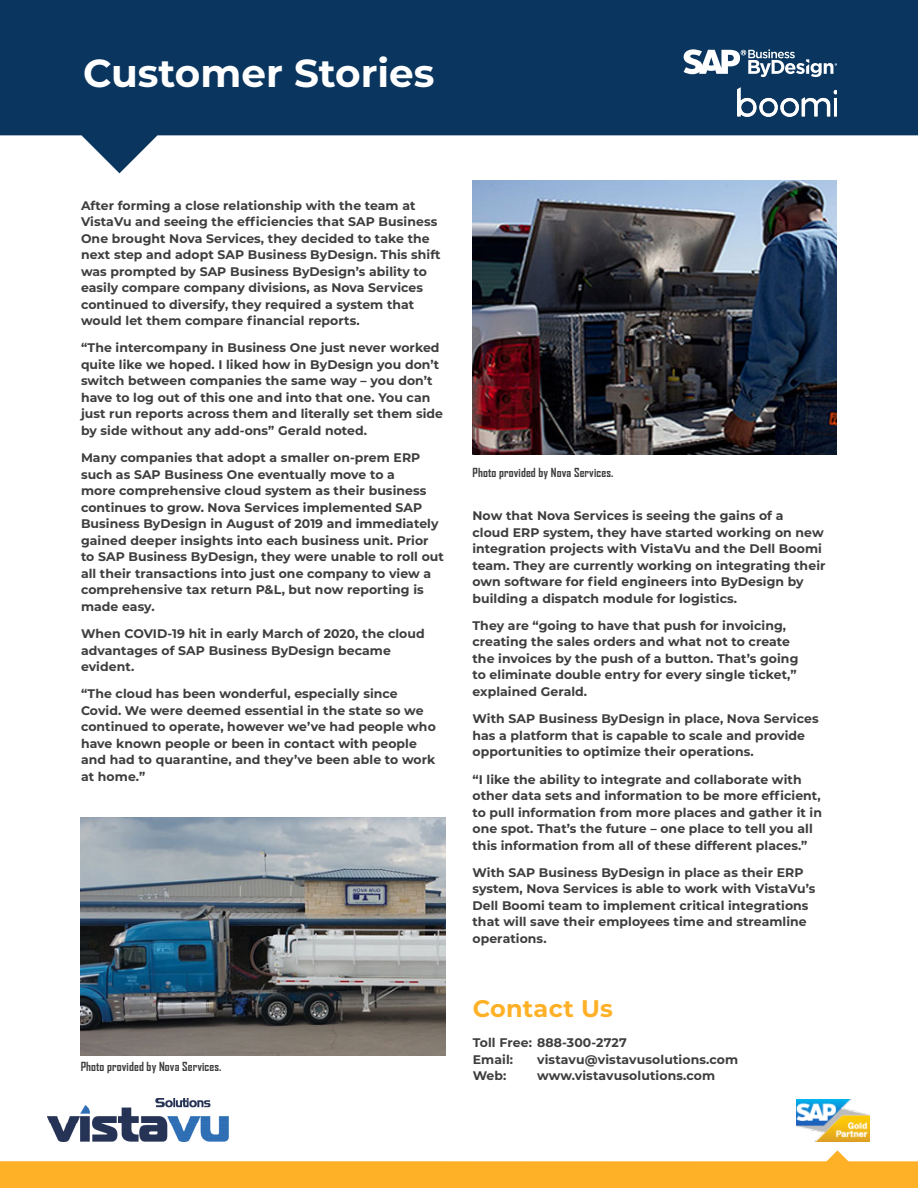
<style>
.page{position:relative;width:918px;height:1188px;background:#fff}
.page>*{position:absolute;margin:0;border:0;box-sizing:border-box;transform-origin:0 0}
.t1{font:700 39px "Montserrat";color:#fff}
.t2{font:700 24px "Montserrat";letter-spacing:.01em;color:#feb127}
.body_small{font:700 12.45px/16.5px "Montserrat";letter-spacing:.005em;color:#3e3e3f}
.body_small-2{font:700 12px "Agency FB";letter-spacing:.01em;color:#3e3e3f}
</style>
<div class="page">
<svg style="left:827px;top:1150px;width:21px;height:11px"></svg>
<img style="left:796px;top:1099px;width:74px;height:43px">
<svg style="left:0;top:0;width:918px;height:173px;fill:#0a355e"></svg>
<svg style="left:684px;top:49px;width:153px;height:28px"></svg>
<img style="left:738px;top:87px;width:99px;height:29px">
<img style="left:472px;top:180px;width:365px;height:275px">
<img style="left:81px;top:818px;width:365px;height:237px">
<div style="left:0;top:1161px;width:918px;height:27px;background:#feb127"></div>
<img style="left:48px;top:1098px;width:181px;height:44px">
<h1 class="t1" style="left:83px;top:45px;width:353px">Customer Stories</h1>
<p class="body_small" style="left:81px;top:196px;width:361px">After forming a close relationship with the team at VistaVu and seeing the efficiencies that SAP Business One brought Nova Services, they decided to take the next step and adopt SAP Business ByDesign. This shift was prompted by SAP Business ByDesign’s ability to easily compare company divisions, as Nova Services continued to diversify, they required a system that would let them compare financial reports.</p>
<p class="body_small" style="left:81px;top:339px;width:364px">“The intercompany in Business One just never worked quite like we hoped. I liked how in ByDesign you don’t switch between companies the same way – you don’t have to log out of this one and into that one. You can just run reports across them and literally set them side by side without any add-ons” Gerald noted.</p>
<p class="body_small" style="left:81px;top:449px;width:364px">Many companies that adopt a smaller on-prem ERP such as SAP Business One eventually move to a<br>more comprehensive cloud system as their business continues to grow. Nova Services implemented SAP Business ByDesign in August of 2019 and immediately gained deeper insights into each business unit. Prior to SAP Business ByDesign, they were unable to roll out all their transactions into just one company to view a comprehensive tax return P&amp;L, but now reporting is made easy.</p>
<p class="body_small" style="left:81px;top:625px;width:345px">When COVID-19 hit in early March of 2020, the cloud advantages of SAP Business ByDesign became evident.</p>
<p class="body_small" style="left:81px;top:685px;width:356px">“The cloud has been wonderful, especially since Covid. We were deemed essential in the state so we continued to operate, however we’ve had people who have known people or been in contact with people and had to quarantine, and they’ve been able to work at home.”</p>
<p class="body_small-2" style="left:81px;top:1059px;width:142px">Photo provided by Nova Services.</p>
<p class="body_small-2" style="left:473px;top:465px;width:142px">Photo provided by Nova Services.</p>
<p class="body_small" style="left:472px;top:507px;width:355px">Now that Nova Services is seeing the gains of a<br>cloud ERP system, they have started working on new integration projects with VistaVu and the Dell Boomi team. They are currently working on integrating their own software for field engineers into ByDesign by building a dispatch module for logistics.</p>
<p class="body_small" style="left:472px;top:617px;width:327px">They are “going to have that push for invoicing, creating the sales orders and what not to create the invoices by the push of a button. That’s going to eliminate double entry for every single ticket,” explained Gerald.</p>
<p class="body_small" style="left:472px;top:710px;width:348px">With SAP Business ByDesign in place, Nova Services has a platform that is capable to scale and provide opportunities to optimize their operations.</p>
<p class="body_small" style="left:472px;top:770px;width:351px">“I like the ability to integrate and collaborate with other data sets and information to be more efficient, to pull information from more places and gather it in one spot. That’s the future – one place to tell you all this information from all of these different places.”</p>
<p class="body_small" style="left:472px;top:864px;width:344px">With SAP Business ByDesign in place as their ERP system, Nova Services is able to work with VistaVu’s Dell Boomi team to implement critical integrations that will save their employees time and streamline operations.</p>
<h2 class="t2" style="left:473px;top:991px;width:142px">Contact Us</h2>
<p class="body_small" style="left:473px;top:1034px;width:156px">Toll Free: 888-300-2727</p>
<p class="body_small" style="left:473px;top:1050px;width:42px">Email:</p>
<p class="body_small" style="left:537px;top:1050px;width:203px">vistavu@vistavusolutions.com</p>
<p class="body_small" style="left:473px;top:1067px;width:35px">Web:</p>
<p class="body_small" style="left:537px;top:1067px;width:180px">www.vistavusolutions.com</p>
</div>
